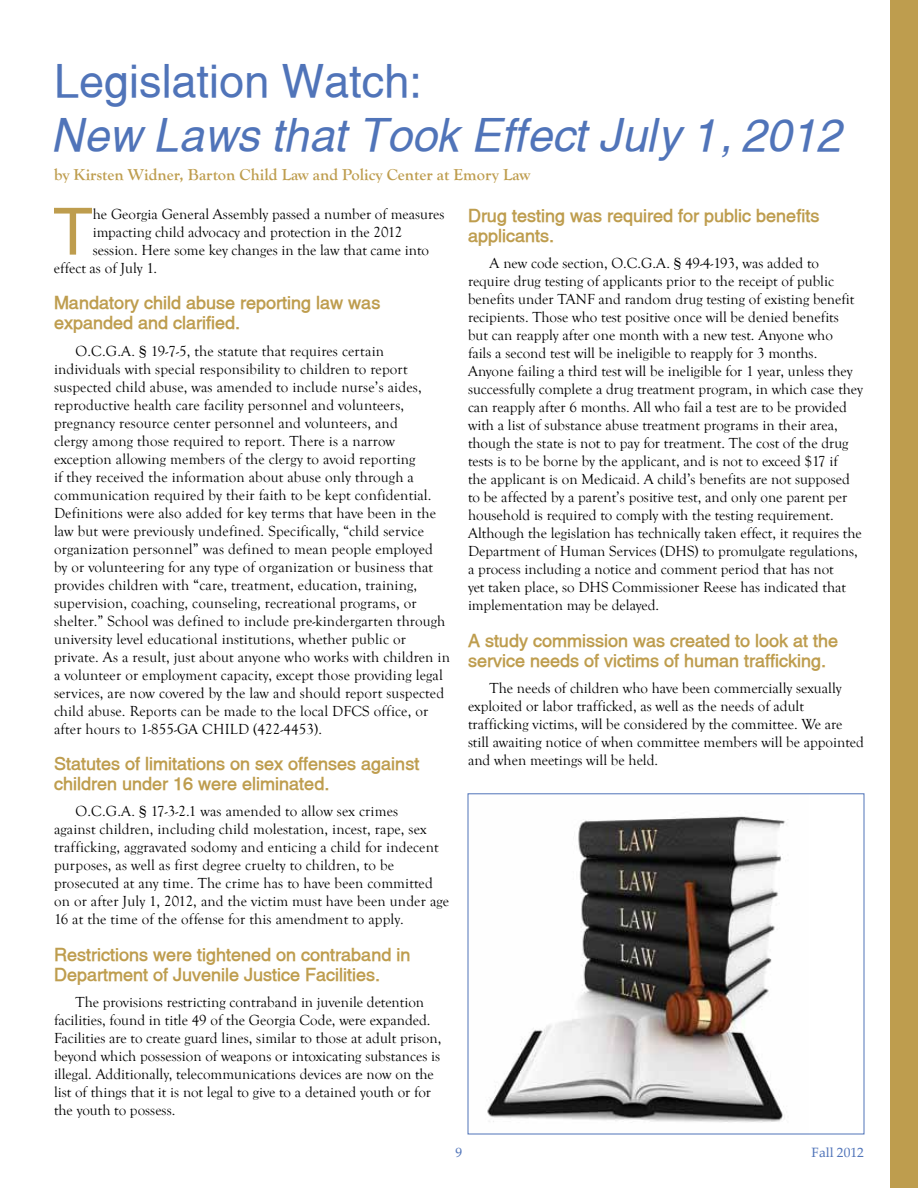
<style>
.page{position:relative;width:918px;height:1188px;background:#fff}
.page>*{position:absolute;margin:0;border:0;box-sizing:border-box;transform-origin:0 0}
.t1{font:65.1px "Alps Normal";color:#be9d4e}
.t2{font:italic 45px "Alps";color:#5074b9}
.t3{font:45px "Alps Normal";color:#5074b9}
.t4{font:700 18px/19.5px "Alps";color:#be9d4e}
.t5{font:700 16.5px "Goudy Old Style T";color:#be9d4e}
.t6{font:15px/18px "Goudy Old Style T";color:#000}
.t7{font:13.5px "Palatino Linotype";color:#5074b9}
</style>
<div class="page">
<img style="left:487px;top:816px;width:298px;height:307px">
<div style="left:891px;top:0;width:27px;height:1188px;background:#be9d4e"></div>
<h2 class="t3" style="left:54px;top:54px;width:369px">Legislation Watch:</h2>
<h2 class="t2" style="left:54px;top:108px;width:792px">New Laws that Took Effect July 1, 2012</h2>
<p class="t5" style="left:54px;top:166px;width:478px">by Kirsten Widner, Barton Child Law and Policy Center at Emory Law</p>
<h1 class="t1" style="left:53px;top:193px;width:41px">T</h1>
<p class="t6" style="left:93px;top:205px;width:353px">he Georgia General Assembly passed a number of measures</p>
<p class="t4" style="left:468px;top:206px;width:353px">Drug testing was required for public benefits applicants.</p>
<p class="t6" style="left:468px;top:255px;width:397px;text-indent:22px">A new code section, O.C.G.A. § 49-4-193, was added to require drug testing of applicants prior to the receipt of public benefits under TANF and random drug testing of existing benefit recipients. Those who test positive once will be denied benefits<br>but can reapply after one month with a new test. Anyone who<br>fails a second test will be ineligible to reapply for 3 months.<br>Anyone failing a third test will be ineligible for 1 year, unless they successfully complete a drug treatment program, in which case they can reapply after 6 months. All who fail a test are to be provided with a list of substance abuse treatment programs in their area, though the state is not to pay for treatment. The cost of the drug tests is to be borne by the applicant, and is not to exceed $17 if<br>the applicant is on Medicaid. A child’s benefits are not supposed to be affected by a parent’s positive test, and only one parent per household is required to comply with the testing requirement.<br>Although the legislation has technically taken effect, it requires the Department of Human Services (DHS) to promulgate regulations, a process including a notice and comment period that has not<br>yet taken place, so DHS Commissioner Reese has indicated that implementation may be delayed.</p>
<p class="t4" style="left:468px;top:631px;width:372px">A study commission was created to look at the service needs of victims of human trafficking.</p>
<p class="t6" style="left:468px;top:680px;width:397px;text-indent:22px">The needs of children who have been commercially sexually exploited or labor trafficked, as well as the needs of adult trafficking victims, will be considered by the committee. We are still awaiting notice of when committee members will be appointed and when meetings will be held.</p>
<p class="t6" style="left:93px;top:223px;width:311px">impacting child advocacy and protection in the 2012</p>
<p class="t6" style="left:93px;top:241px;width:338px">session. Here some key changes in the law that came into</p>
<p class="t6" style="left:54px;top:259px;width:105px">effect as of July 1.</p>
<p class="t4" style="left:54px;top:293px;width:328px">Mandatory child abuse reporting law was expanded and clarified.</p>
<p class="t6" style="left:54px;top:342px;width:397px;text-indent:22px">O.C.G.A. § 19-7-5, the statute that requires certain individuals with special responsibility to children to report suspected child abuse, was amended to include nurse’s aides, reproductive health care facility personnel and volunteers, pregnancy resource center personnel and volunteers, and<br>clergy among those required to report. There is a narrow exception allowing members of the clergy to avoid reporting<br>if they received the information about abuse only through a communication required by their faith to be kept confidential.<br>Definitions were also added for key terms that have been in the law but were previously undefined. Specifically, “child service organization personnel” was defined to mean people employed by or volunteering for any type of organization or business that provides children with “care, treatment, education, training, supervision, coaching, counseling, recreational programs, or shelter.” School was defined to include pre-kindergarten through university level educational institutions, whether public or private. As a result, just about anyone who works with children in a volunteer or employment capacity, except those providing legal services, are now covered by the law and should report suspected child abuse. Reports can be made to the local DFCS office, or after hours to 1-855-GA CHILD (422-4453).</p>
<p class="t4" style="left:54px;top:754px;width:367px">Statutes of limitations on sex offenses against children under 16 were eliminated.</p>
<p class="t6" style="left:54px;top:803px;width:397px;text-indent:22px">O.C.G.A. § 17-3-2.1 was amended to allow sex crimes<br>against children, including child molestation, incest, rape, sex trafficking, aggravated sodomy and enticing a child for indecent purposes, as well as first degree cruelty to children, to be prosecuted at any time. The crime has to have been committed on or after July 1, 2012, and the victim must have been under age 16 at the time of the offense for this amendment to apply.</p>
<p class="t4" style="left:54px;top:945px;width:358px">Restrictions were tightened on contraband in<br>Department of Juvenile Justice Facilities.</p>
<p class="t6" style="left:54px;top:994px;width:389px;text-indent:22px">The provisions restricting contraband in juvenile detention facilities, found in title 49 of the Georgia Code, were expanded.<br>Facilities are to create guard lines, similar to those at adult prison, beyond which possession of weapons or intoxicating substances is illegal. Additionally, telecommunications devices are now on the list of things that it is not legal to give to a detained youth or for the youth to possess.</p>
<p class="t7" style="left:456px;top:1143px;width:8px">9</p>
<p class="t7" style="left:812px;top:1143px;width:54px">Fall 2012</p>
</div>
